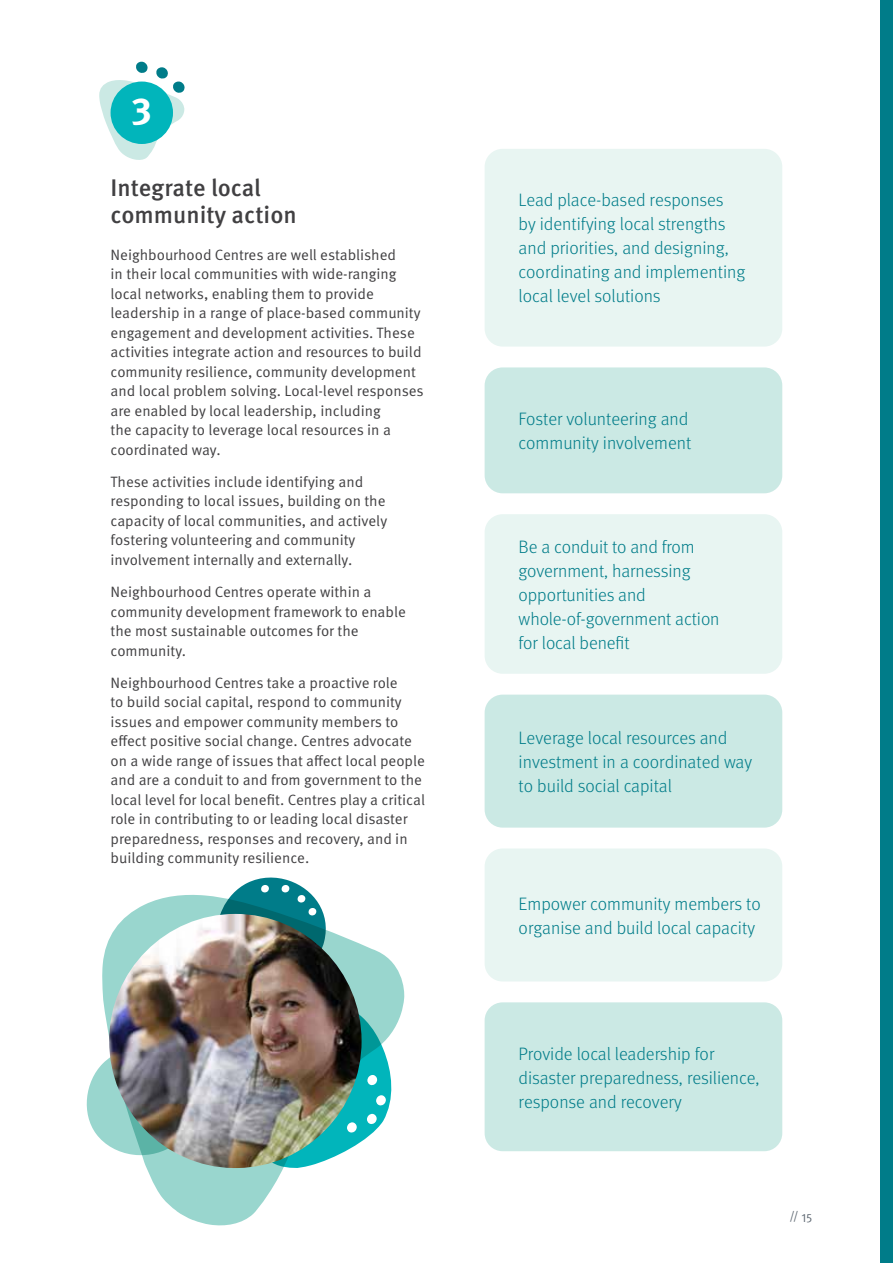
<style>
.page{position:relative;width:893px;height:1263px;background:#fff}
.page>*{position:absolute;margin:0;border:0;box-sizing:border-box;transform-origin:0 0}
.t1{font:700 37.8px "Meta Pro";color:#fff}
.t2{font:500 24px/27px "Meta Pro";color:#414042}
.t3{font:300 18px/24px "Meta Pro";color:#007c89}
.t4{font:15px/19.5px "Meta Pro Norm";color:#414042}
.t5{font:12px "Meta Pro Norm";color:#5d6771}
</style>
<div class="page">
<svg style="left:102px;top:894px;width:303px;height:332px"></svg>
<svg style="left:212px;top:877px;width:119px;height:37px"></svg>
<svg style="left:248px;top:1003px;width:147px;height:166px"></svg>
<svg style="left:86px;top:1047px;width:23px;height:108px"></svg>
<div style="left:485px;top:514px;width:297px;height:160px;background:#e8f5f2;border-radius:18px"></div>
<div style="left:485px;top:149px;width:297px;height:198px;background:#e8f5f2;border-radius:18px"></div>
<div style="left:485px;top:695px;width:297px;height:133px;background:#cbe9e4;border-radius:18px"></div>
<div style="left:485px;top:367px;width:297px;height:126px;background:#cbe9e4;border-radius:18px"></div>
<div style="left:485px;top:1002px;width:297px;height:149px;background:#cbe9e4;border-radius:18px"></div>
<img style="left:109px;top:914px;width:253px;height:254px">
<div style="left:485px;top:848px;width:297px;height:133px;background:#e8f5f2;border-radius:18px"></div>
<svg style="left:99px;top:62px;width:86px;height:98px"></svg>
<div style="left:880px;top:0;width:13px;height:1263px;background:#007c89"></div>
<h1 class="t1" style="left:132px;top:81px;width:22px">3</h1>
<h2 class="t2" style="left:111px;top:173px;width:188px">Integrate local community action</h2>
<p class="t4" style="left:111px;top:244px;width:315px">Neighbourhood Centres are well established<br>in their local communities with wide-ranging local networks, enabling them to provide leadership in a range of place-based community engagement and development activities. These activities integrate action and resources to build community resilience, community development and local problem solving. Local-level responses are enabled by local leadership, including<br>the capacity to leverage local resources in a coordinated way.</p>
<p class="t4" style="left:111px;top:471px;width:278px">These activities include identifying and responding to local issues, building on the capacity of local communities, and actively fostering volunteering and community involvement internally and externally.</p>
<p class="t4" style="left:111px;top:581px;width:297px">Neighbourhood Centres operate within a community development framework to enable the most sustainable outcomes for the community.</p>
<p class="t4" style="left:111px;top:672px;width:316px">Neighbourhood Centres take a proactive role<br>to build social capital, respond to community issues and empower community members to effect positive social change. Centres advocate on a wide range of issues that affect local people and are a conduit to and from government to the local level for local benefit. Centres play a critical role in contributing to or leading local disaster preparedness, responses and recovery, and in building community resilience.</p>
<p class="t3" style="left:519px;top:187px;width:228px">Lead place-based responses by identifying local strengths and priorities, and designing, coordinating and implementing local level solutions</p>
<p class="t3" style="left:519px;top:406px;width:174px">Foster volunteering and community involvement</p>
<p class="t3" style="left:519px;top:534px;width:202px">Be a conduit to and from government, harnessing opportunities and whole-of-government action for local benefit</p>
<p class="t3" style="left:519px;top:725px;width:235px">Leverage local resources and investment in a coordinated way to build social capital</p>
<p class="t3" style="left:519px;top:891px;width:244px">Empower community members to organise and build local capacity</p>
<p class="t3" style="left:519px;top:1040px;width:242px">Provide local leadership for disaster preparedness, resilience, response and recovery</p>
<p class="t5" style="left:790px;top:1208px;width:24px">// 15</p>
</div>
